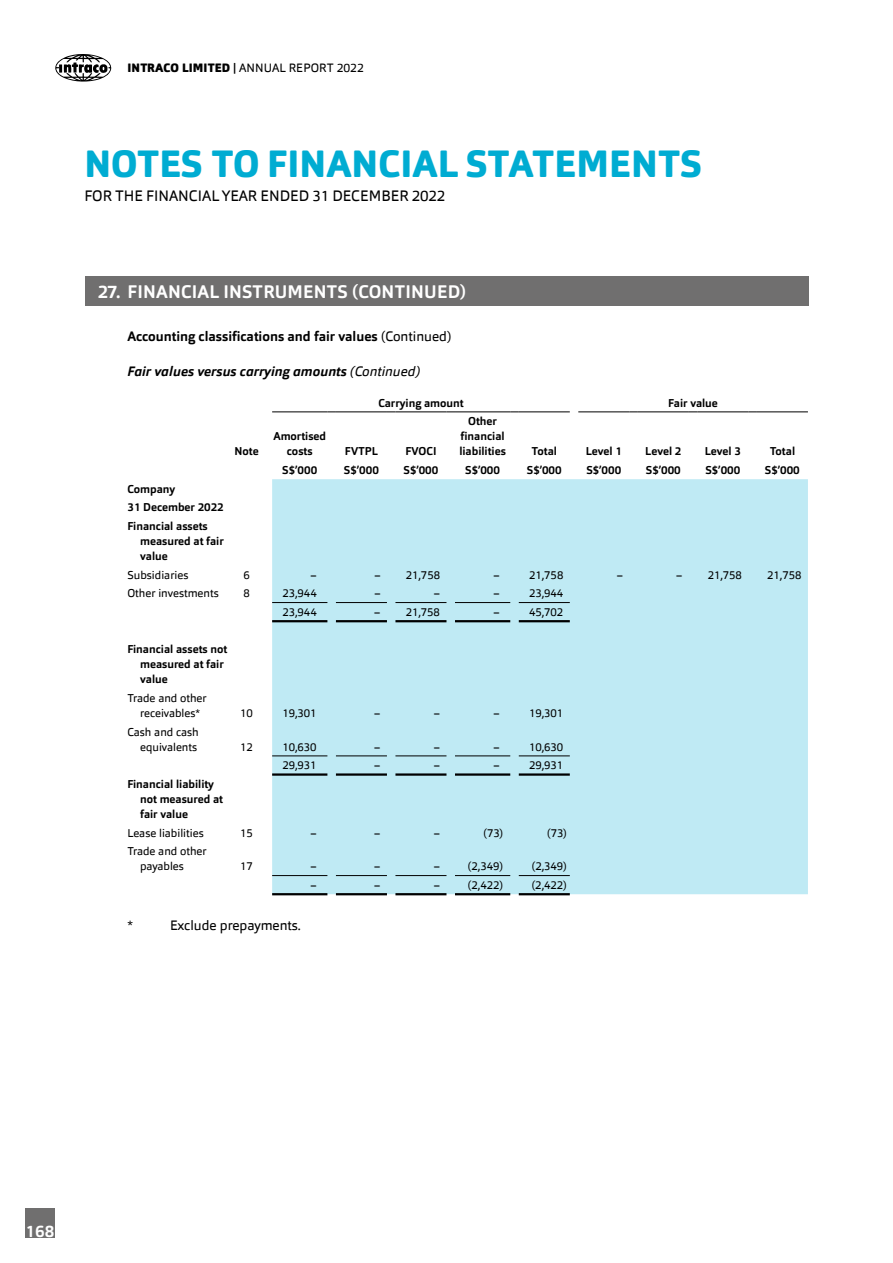
<style>
.page{position:relative;width:893px;height:1263px;background:#fff}
.page>*{position:absolute;margin:0;border:0;box-sizing:border-box;transform-origin:0 0}
.t1{font:800 37.5px "Orgon";color:#00acd2}
.t2{font:700 18px "Orgon";letter-spacing:.01em;color:#fff}
.t3{font:700 16.5px "Orgon";color:#fff}
.t4{font:15px "Orgon";color:#000}
.t5{font:700 13.5px "Orgon";color:#000}
.t6{font:italic 700 13.5px "Orgon";color:#000}
.t7{font:13.5px "Orgon";color:#000}
.t8{font:12px "Orgon";color:#000}
.t9{font:700 11.25px/15px "Orgon";color:#000}
.t10{font:11.25px/15px "Orgon";color:#000;text-align:center}
.s1{font-weight:900}
.s2{font-weight:700}
.s3{font-weight:400}
</style>
<div class="page">
<div style="left:26px;top:1208px;width:29px;height:29px;background:#706f6f"></div>
<svg style="left:55px;top:54px;width:57px;height:28px"></svg>
<div style="left:85px;top:276px;width:724px;height:30px;background:#706f6f"></div>
<div style="left:272px;top:479px;width:536px;height:415px;background:#bfeaf4"></div>
<hr style="left:272px;top:602px;width:55px;height:1px;background:#000">
<hr style="left:336px;top:602px;width:51px;height:1px;background:#000">
<hr style="left:395px;top:602px;width:51px;height:1px;background:#000">
<hr style="left:455px;top:602px;width:55px;height:1px;background:#000">
<hr style="left:519px;top:602px;width:51px;height:1px;background:#000">
<hr style="left:272px;top:620px;width:55px;height:2px;background:#000">
<hr style="left:336px;top:620px;width:51px;height:2px;background:#000">
<hr style="left:395px;top:620px;width:51px;height:2px;background:#000">
<hr style="left:455px;top:620px;width:55px;height:2px;background:#000">
<hr style="left:519px;top:620px;width:51px;height:2px;background:#000">
<hr style="left:272px;top:755px;width:55px;height:1px;background:#000">
<hr style="left:336px;top:755px;width:51px;height:1px;background:#000">
<hr style="left:395px;top:755px;width:51px;height:1px;background:#000">
<hr style="left:455px;top:755px;width:55px;height:1px;background:#000">
<hr style="left:519px;top:755px;width:51px;height:1px;background:#000">
<hr style="left:272px;top:773px;width:55px;height:3px;background:#000">
<hr style="left:336px;top:773px;width:51px;height:3px;background:#000">
<hr style="left:395px;top:773px;width:51px;height:3px;background:#000">
<hr style="left:455px;top:773px;width:55px;height:3px;background:#000">
<hr style="left:519px;top:773px;width:51px;height:3px;background:#000">
<hr style="left:272px;top:875px;width:55px;height:1px;background:#000">
<hr style="left:272px;top:893px;width:55px;height:2px;background:#000">
<hr style="left:336px;top:875px;width:51px;height:1px;background:#000">
<hr style="left:336px;top:893px;width:51px;height:2px;background:#000">
<hr style="left:395px;top:875px;width:51px;height:1px;background:#000">
<hr style="left:395px;top:893px;width:51px;height:2px;background:#000">
<hr style="left:455px;top:875px;width:55px;height:1px;background:#000">
<hr style="left:455px;top:893px;width:55px;height:2px;background:#000">
<hr style="left:519px;top:875px;width:51px;height:1px;background:#000">
<hr style="left:519px;top:893px;width:51px;height:2px;background:#000">
<svg style="left:272px;top:411px;width:247px;height:2px"></svg>
<hr style="left:519px;top:411px;width:51px;height:1px;background:#000">
<hr style="left:578px;top:411px;width:51px;height:1px;background:#000">
<hr style="left:638px;top:411px;width:51px;height:1px;background:#000">
<hr style="left:697px;top:411px;width:51px;height:1px;background:#000">
<hr style="left:757px;top:411px;width:51px;height:1px;background:#000">
<p class="t8" style="left:127px;top:60px;width:238px"><span class="s1">INTRACO LIMITED</span> <span class="s2">|</span> ANNUAL REPORT 2022</p>
<h1 class="t1" style="left:85px;top:140px;width:619px">NOTES TO FINANCIAL STATEMENTS</h1>
<h3 class="t4" style="left:84px;top:186px;width:362px">FOR THE FINANCIAL YEAR ENDED 31 DECEMBER 2022</h3>
<h2 class="t2" style="left:98px;top:280px;width:370px">27. FINANCIAL INSTRUMENTS (CONTINUED)</h2>
<p class="t5" style="left:128px;top:328px;width:325px">Accounting classifications and fair values <span class="s3">(Continued)</span></p>
<p class="t6" style="left:128px;top:363px;width:294px">Fair values versus carrying amounts <span class="s3">(Continued)</span></p>
<p class="t9" style="left:378px;top:395px;width:87px">Carrying amount</p>
<p class="t9" style="left:668px;top:395px;width:51px">Fair value</p>
<p class="t9" style="left:235px;top:444px;width:26px">Note</p>
<p class="t9" style="left:459px;top:414px;width:48px;text-align:center">Other financial liabilities</p>
<p class="t9" style="left:273px;top:429px;width:54px;text-align:center">Amortised costs</p>
<p class="t9" style="left:531px;top:444px;width:27px">Total</p>
<p class="t9" style="left:586px;top:444px;width:38px">Level 1</p>
<p class="t9" style="left:645px;top:444px;width:38px">Level 2</p>
<p class="t9" style="left:705px;top:444px;width:38px">Level 3</p>
<p class="t9" style="left:770px;top:444px;width:27px">Total</p>
<p class="t9" style="left:345px;top:444px;width:35px">FVTPL</p>
<p class="t9" style="left:405px;top:444px;width:33px">FVOCI</p>
<p class="t9" style="left:282px;top:463px;width:36px">S$’000</p>
<p class="t9" style="left:344px;top:463px;width:36px">S$’000</p>
<p class="t9" style="left:403px;top:463px;width:36px">S$’000</p>
<p class="t9" style="left:465px;top:463px;width:36px">S$’000</p>
<p class="t9" style="left:527px;top:463px;width:36px">S$’000</p>
<p class="t9" style="left:586px;top:463px;width:36px">S$’000</p>
<p class="t9" style="left:646px;top:463px;width:36px">S$’000</p>
<p class="t9" style="left:705px;top:463px;width:36px">S$’000</p>
<p class="t9" style="left:765px;top:463px;width:36px">S$’000</p>
<p class="t9" style="left:128px;top:480px;width:98px;line-height:18.6px">Company<br>31 December 2022<br>Financial assets</p>
<p class="t9" style="left:140px;top:534px;width:85px">measured at fair value</p>
<p class="t10" style="left:128px;top:567px;width:62px">Subsidiaries</p>
<p class="t10" style="left:243px;top:567px;width:8px">6</p>
<p class="t10" style="left:311px;top:567px;width:8px">–</p>
<p class="t10" style="left:374px;top:567px;width:67px">– 21,758</p>
<p class="t10" style="left:493px;top:567px;width:8px">–</p>
<p class="t10" style="left:529px;top:567px;width:36px">21,758</p>
<p class="t10" style="left:617px;top:567px;width:8px">–</p>
<p class="t10" style="left:676px;top:567px;width:67px">– 21,758</p>
<p class="t10" style="left:767px;top:567px;width:36px">21,758</p>
<p class="t10" style="left:127px;top:586px;width:93px">Other investments</p>
<p class="t10" style="left:243px;top:586px;width:8px">8</p>
<p class="t10" style="left:282px;top:586px;width:36px">23,944</p>
<p class="t10" style="left:374px;top:586px;width:8px">–</p>
<p class="t10" style="left:434px;top:586px;width:8px">–</p>
<p class="t10" style="left:493px;top:586px;width:8px">–</p>
<p class="t10" style="left:529px;top:586px;width:36px">23,944</p>
<p class="t10" style="left:282px;top:605px;width:36px">23,944</p>
<p class="t10" style="left:374px;top:605px;width:67px">– 21,758</p>
<p class="t10" style="left:493px;top:605px;width:8px">–</p>
<p class="t10" style="left:529px;top:605px;width:36px">45,702</p>
<p class="t9" style="left:140px;top:642px;width:89px;text-indent:-13px">Financial assets not measured at fair value</p>
<p class="t10" style="left:127px;top:691px;width:81px">Trade and other receivables*</p>
<p class="t10" style="left:240px;top:706px;width:14px">10</p>
<p class="t10" style="left:282px;top:706px;width:36px">19,301</p>
<p class="t10" style="left:374px;top:706px;width:8px">–</p>
<p class="t10" style="left:434px;top:706px;width:8px">–</p>
<p class="t10" style="left:493px;top:706px;width:8px">–</p>
<p class="t10" style="left:529px;top:706px;width:36px">19,301</p>
<p class="t10" style="left:127px;top:724px;width:73px;text-align:right">Cash and cash equivalents</p>
<p class="t10" style="left:240px;top:739px;width:14px">12</p>
<p class="t10" style="left:282px;top:739px;width:36px">10,630</p>
<p class="t10" style="left:374px;top:739px;width:8px">–</p>
<p class="t10" style="left:434px;top:739px;width:8px">–</p>
<p class="t10" style="left:493px;top:739px;width:8px">–</p>
<p class="t10" style="left:529px;top:739px;width:36px">10,630</p>
<p class="t10" style="left:282px;top:758px;width:36px">29,931</p>
<p class="t10" style="left:374px;top:758px;width:8px">–</p>
<p class="t10" style="left:434px;top:758px;width:8px">–</p>
<p class="t10" style="left:493px;top:758px;width:8px">–</p>
<p class="t10" style="left:529px;top:758px;width:36px">29,931</p>
<p class="t9" style="left:140px;top:777px;width:84px;text-indent:-13px">Financial liability not measured at fair value</p>
<p class="t10" style="left:127px;top:825px;width:78px">Lease liabilities</p>
<p class="t10" style="left:240px;top:825px;width:14px">15</p>
<p class="t10" style="left:310px;top:825px;width:8px">–</p>
<p class="t10" style="left:374px;top:825px;width:8px">–</p>
<p class="t10" style="left:434px;top:825px;width:8px">–</p>
<p class="t10" style="left:483px;top:825px;width:21px">(73)</p>
<p class="t10" style="left:547px;top:825px;width:21px">(73)</p>
<p class="t10" style="left:140px;top:844px;width:68px;text-align:left;text-indent:-13px">Trade and other payables</p>
<p class="t10" style="left:240px;top:859px;width:14px">17</p>
<p class="t10" style="left:310px;top:859px;width:8px">–</p>
<p class="t10" style="left:374px;top:859px;width:8px">–</p>
<p class="t10" style="left:434px;top:859px;width:8px">–</p>
<p class="t10" style="left:468px;top:859px;width:37px">(2,349)</p>
<p class="t10" style="left:532px;top:859px;width:37px">(2,349)</p>
<p class="t10" style="left:310px;top:877px;width:8px">–</p>
<p class="t10" style="left:374px;top:877px;width:8px">–</p>
<p class="t10" style="left:434px;top:877px;width:8px">–</p>
<p class="t10" style="left:468px;top:877px;width:37px">(2,422)</p>
<p class="t10" style="left:532px;top:877px;width:37px">(2,422)</p>
<p class="t7" style="left:128px;top:917px;width:7px">*</p>
<p class="t7" style="left:170px;top:917px;width:132px">Exclude prepayments.</p>
<h3 class="t3" style="left:26px;top:1221px;width:30px">168</h3>
</div>
